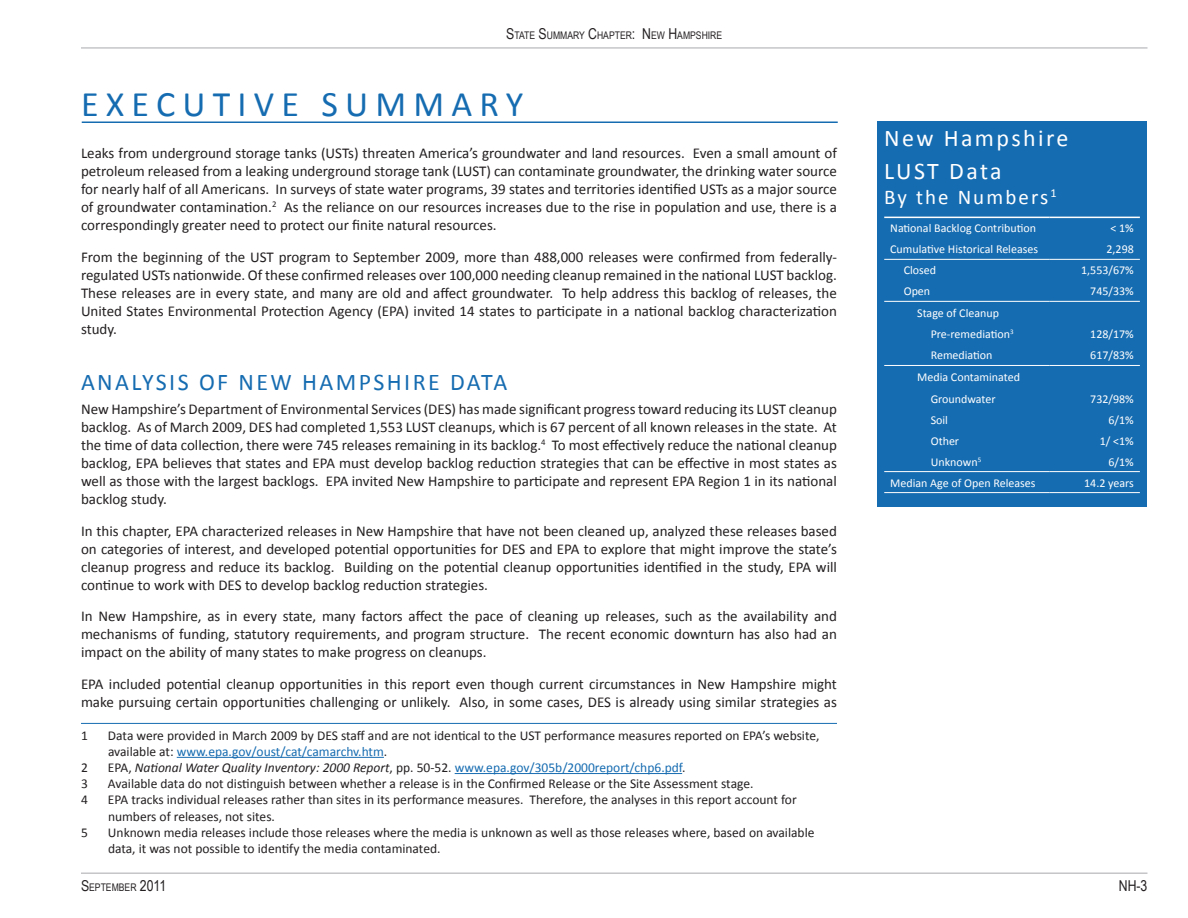
<style>
.page{position:relative;width:1188px;height:918px;background:#fff}
.page>*{position:absolute;margin:0;border:0;box-sizing:border-box;transform-origin:0 0}
.t1{font:36px "Calibri";letter-spacing:.2em;color:#166cb1}
.Heading{font:24px "Calibri";letter-spacing:.1em;color:#166cb1}
.t2{font:24px/32.4px "Calibri";letter-spacing:.1em;color:#fff}
.t3{font:21px "Calibri";letter-spacing:.1em;color:#fff}
.Body{font:15px/18px "Calibri";color:#231f20;text-align:justify}
.t4{font:15px "Arial Narrow";color:#231f20}
.footnotekb{font:13.5px/16.2px "Calibri";color:#231f20}
.footnotekb-2{font:italic 13.5px "Calibri";color:#231f20}
.No_Spacing{font:12px "Calibri";color:#fff}
.t5{font:10.5px "Arial Narrow";color:#231f20}
.s1{font-size:15px}
.s2{color:#166cb1}
.s3{font-style:normal}
.s4{font-style:normal;color:#166cb1}
</style>
<div class="page">
<hr style="left:81px;top:48px;width:1067px;height:1px;background:#a8a9ad">
<hr style="left:81px;top:873px;width:1067px;height:1px;background:#a8a9ad">
<hr style="left:81px;top:723px;width:756px;height:1px;background:#166cb1">
<hr style="left:177px;top:757px;width:207px;height:1px;background:#166cb1">
<hr style="left:455px;top:773px;width:227px;height:1px;background:#166cb1">
<div style="left:878px;top:122px;width:270px;height:385px;background:#166cb1"></div>
<hr style="left:884px;top:217px;width:165px;height:1px;background:#fff">
<hr style="left:1049px;top:217px;width:91px;height:1px;background:#fff">
<hr style="left:884px;top:259px;width:165px;height:1px;background:#fff">
<hr style="left:1049px;top:259px;width:91px;height:1px;background:#fff">
<hr style="left:884px;top:492px;width:165px;height:1px;background:#fff">
<hr style="left:1049px;top:492px;width:91px;height:1px;background:#fff">
<hr style="left:884px;top:301px;width:165px;height:1px;background:#fff">
<hr style="left:1049px;top:301px;width:91px;height:1px;background:#fff">
<hr style="left:884px;top:365px;width:165px;height:1px;background:#fff">
<hr style="left:1049px;top:365px;width:91px;height:1px;background:#fff">
<hr style="left:884px;top:471px;width:165px;height:1px;background:#fff">
<hr style="left:1049px;top:471px;width:91px;height:1px;background:#fff">
<hr style="left:82px;top:122px;width:756px;height:1px;background:#166cb1">
<p class="t5" style="left:506px;top:28px;width:218px"><span class="s1">S</span>TATE <span class="s1">S</span>UMMARY <span class="s1">C</span>HAPTER<span class="s1">: N</span>EW <span class="s1">H</span>AMPSHIRE</p>
<p class="t1" style="left:81px;top:81px;width:444px">EXECUTIVE SUMMARY</p>
<p class="Body" style="left:81px;top:144px;width:758px">Leaks from underground storage tanks (USTs) threaten America’s groundwater and land resources. Even a small amount of petroleum released from a leaking underground storage tank (LUST) can contaminate groundwater, the drinking water source for nearly half of all Americans. In surveys of state water programs, 39 states and territories identified USTs as a major source of groundwater contamination.<sup>2</sup> As the reliance on our resources increases due to the rise in population and use, there is a correspondingly greater need to protect our finite natural resources.</p>
<p class="Body" style="left:81px;top:247px;width:758px">From the beginning of the UST program to September 2009, more than 488,000 releases were confirmed from federally&shy;regulated USTs nationwide. Of these confirmed releases over 100,000 needing cleanup remained in the national LUST backlog.<br>These releases are in every state, and many are old and affect groundwater. To help address this backlog of releases, the United States Environmental Protection Agency (EPA) invited 14 states to participate in a national backlog characterization study.</p>
<p class="Heading" style="left:81px;top:367px;width:428px">ANALYSIS OF NEW HAMPSHIRE DATA</p>
<p class="Body" style="left:81px;top:400px;width:757px">New Hampshire’s Department of Environmental Services (DES) has made significant progress toward reducing its LUST cleanup backlog. As of March 2009, DES had completed 1,553 LUST cleanups, which is 67 percent of all known releases in the state. At the time of data collection, there were 745 releases remaining in its backlog.<sup>4</sup> To most effectively reduce the national cleanup backlog, EPA believes that states and EPA must develop backlog reduction strategies that can be effective in most states as well as those with the largest backlogs. EPA invited New Hampshire to participate and represent EPA Region 1 in its national backlog study.</p>
<p class="Body" style="left:81px;top:521px;width:757px">In this chapter, EPA characterized releases in New Hampshire that have not been cleaned up, analyzed these releases based on categories of interest, and developed potential opportunities for DES and EPA to explore that might improve the state’s cleanup progress and reduce its backlog. Building on the potential cleanup opportunities identified in the study, EPA will continue to work with DES to develop backlog reduction strategies.</p>
<p class="Body" style="left:81px;top:607px;width:757px">In New Hampshire, as in every state, many factors affect the pace of cleaning up releases, such as the availability and mechanisms of funding, statutory requirements, and program structure. The recent economic downturn has also had an impact on the ability of many states to make progress on cleanups.</p>
<p class="Body" style="left:81px;top:674px;width:758px">EPA included potential cleanup opportunities in this report even though current circumstances in New Hampshire might make pursuing certain opportunities challenging or unlikely. Also, in some cases, DES is already using similar strategies as</p>
<p class="footnotekb" style="left:81px;top:726px;width:8px">1</p>
<p class="footnotekb" style="left:108px;top:726px;width:713px">Data were provided in March 2009 by DES staff and are not identical to the UST performance measures reported on EPA’s website, available at: <span class="s2">www.epa.gov/oust/cat/camarchv.htm</span>.</p>
<p class="footnotekb" style="left:81px;top:759px;width:8px">2</p>
<p class="footnotekb-2" style="left:108px;top:759px;width:579px"><span class="s3">EPA,</span> National Water Quality Inventory: 2000 Report<span class="s3">, pp. 50-52.</span> <span class="s4">www.epa.gov/305b/2000report/chp6.pdf</span><span class="s3">.</span></p>
<p class="footnotekb" style="left:81px;top:775px;width:8px">3</p>
<p class="footnotekb" style="left:108px;top:775px;width:647px">Available data do not distinguish between whether a release is in the Confirmed Release or the Site Assessment stage.</p>
<p class="footnotekb" style="left:81px;top:791px;width:8px">4</p>
<p class="footnotekb" style="left:108px;top:791px;width:690px">EPA tracks individual releases rather than sites in its performance measures. Therefore, the analyses in this report account for numbers of releases, not sites.</p>
<p class="footnotekb" style="left:81px;top:824px;width:8px">5</p>
<p class="footnotekb" style="left:108px;top:824px;width:708px">Unknown media releases include those releases where the media is unknown as well as those releases where, based on available data, it was not possible to identify the media contaminated.</p>
<p class="t2" style="left:884px;top:121px;width:186px">New Hampshire<br>LUST Data</p>
<p class="t3" style="left:884px;top:184px;width:174px">By the Numbers<sup>1</sup></p>
<p class="No_Spacing" style="left:890px;top:221px;width:147px">National Backlog Contribution</p>
<p class="No_Spacing" style="left:1111px;top:221px;width:25px">&lt; 1%</p>
<p class="No_Spacing" style="left:890px;top:242px;width:149px">Cumulative Historical Releases</p>
<p class="No_Spacing" style="left:1107px;top:242px;width:29px">2,298</p>
<p class="No_Spacing" style="left:904px;top:263px;width:34px">Closed</p>
<p class="No_Spacing" style="left:1081px;top:263px;width:54px">1,553/67%</p>
<p class="No_Spacing" style="left:904px;top:284px;width:28px">Open</p>
<p class="No_Spacing" style="left:1090px;top:284px;width:45px">745/33%</p>
<p class="No_Spacing" style="left:917px;top:305px;width:83px">Stage of Cleanup</p>
<p class="No_Spacing" style="left:931px;top:327px;width:84px">Pre-remediation<sup>3</sup></p>
<p class="No_Spacing" style="left:1090px;top:327px;width:45px">128/17%</p>
<p class="No_Spacing" style="left:931px;top:348px;width:63px">Remediation</p>
<p class="No_Spacing" style="left:1090px;top:348px;width:45px">617/83%</p>
<p class="No_Spacing" style="left:917px;top:370px;width:104px">Media Contaminated</p>
<p class="No_Spacing" style="left:931px;top:391px;width:66px">Groundwater</p>
<p class="No_Spacing" style="left:1090px;top:391px;width:45px">732/98%</p>
<p class="No_Spacing" style="left:931px;top:412px;width:19px">Soil</p>
<p class="No_Spacing" style="left:1109px;top:412px;width:27px">6/1%</p>
<p class="No_Spacing" style="left:931px;top:433px;width:30px">Other</p>
<p class="No_Spacing" style="left:1100px;top:433px;width:36px">1/ &lt;1%</p>
<p class="No_Spacing" style="left:931px;top:454px;width:52px">Unknown<sup>5</sup></p>
<p class="No_Spacing" style="left:1109px;top:454px;width:27px">6/1%</p>
<p class="No_Spacing" style="left:890px;top:475px;width:147px">Median Age of Open Releases</p>
<p class="No_Spacing" style="left:1084px;top:475px;width:51px">14.2 years</p>
<p class="t5" style="left:81px;top:880px;width:87px"><span class="s1">S</span>EPTEMBER <span class="s1">2011</span></p>
<p class="t4" style="left:1119px;top:875px;width:30px">NH-3</p>
</div>
